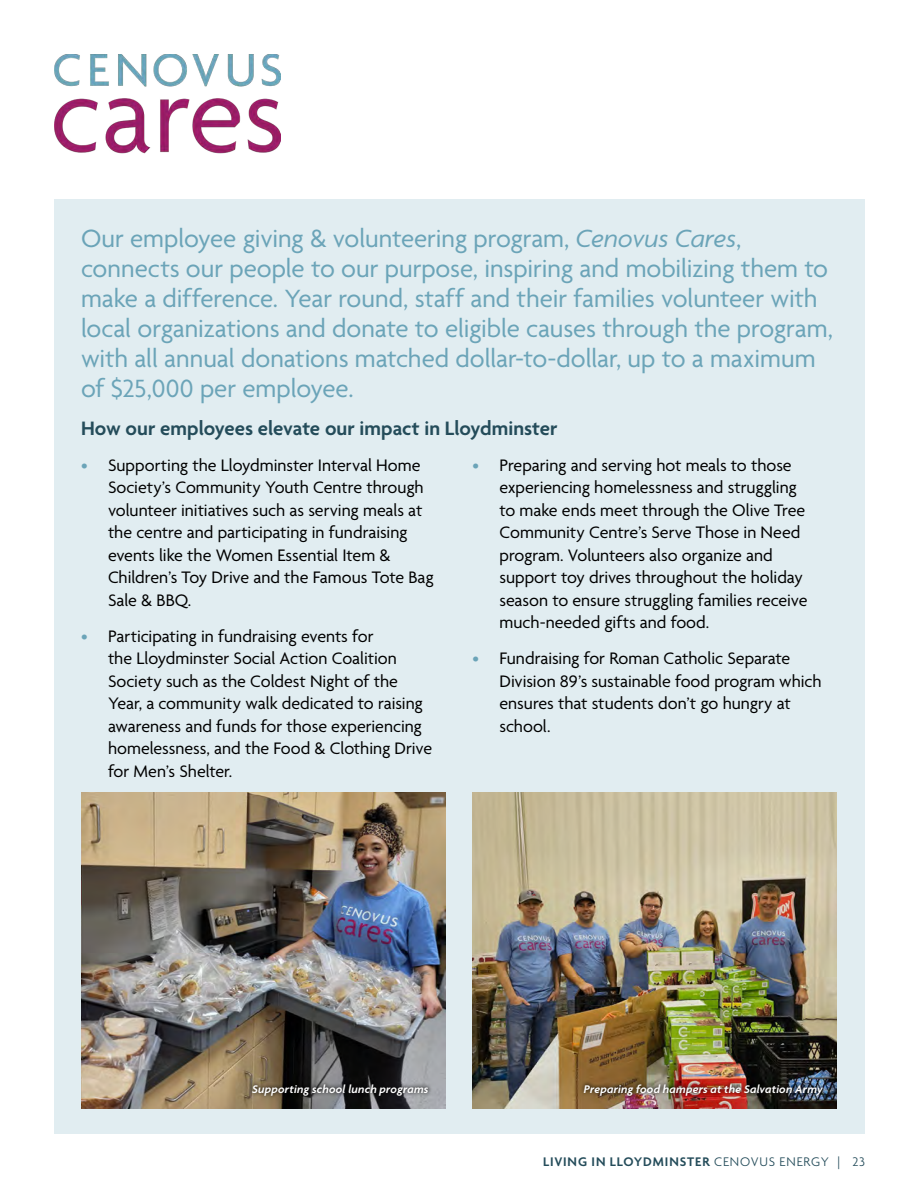
<style>
.page{position:relative;width:918px;height:1188px;background:#fff}
.page>*{position:absolute;margin:0;border:0;box-sizing:border-box;transform-origin:0 0}
.t1{font:27px/30px "Agenda";letter-spacing:-.005em;color:#6ba4b8}
.t2{font:600 21px "Agenda";color:#244c5a}
.t3{font:18px/22.5px "Agenda";color:#000}
.t4{font:600 13.5px "Agenda";letter-spacing:.065em;color:#244c5a}
.t5{font:italic 600 12px "Agenda";letter-spacing:.015em;color:#fff}
.s1{font-style:italic}
.s2{color:#6ba4b8}
.s3{font-weight:300}
</style>
<div class="page">
<div style="left:54px;top:199px;width:811px;height:935px;background:#e1edf1"></div>
<img style="left:81px;top:793px;width:365px;height:316px">
<img style="left:472px;top:793px;width:365px;height:316px">
<img style="left:54px;top:54px;width:226px;height:100px">
<img style="left:580px;top:1080px;width:247px;height:20px">
<svg style="left:248px;top:1080px;width:184px;height:20px;background:#474541"></svg>
<p class="t1" style="left:81px;top:226px;width:754px">Our employee giving &amp; volunteering program, <span class="s1">Cenovus Cares</span>, connects our people to our purpose, inspiring and mobilizing them to make a difference. Year round, staff and their families volunteer with local organizations and donate to eligible causes through the program, with all annual donations matched dollar-to-dollar, up to a maximum of $25,000 per employee.</p>
<p class="t2" style="left:81px;top:417px;width:478px">How our employees elevate our impact in Lloydminster</p>
<p class="t3" style="left:108px;top:455px;width:327px;text-indent:-27px"><span class="s2">•</span> Supporting the Lloydminster Interval Home Society’s Community Youth Centre through volunteer initiatives such as serving meals at the centre and participating in fundraising events like the Women Essential Item &amp; Children’s Toy Drive and the Famous Tote Bag Sale &amp; BBQ.</p>
<p class="t3" style="left:108px;top:626px;width:326px;text-indent:-27px"><span class="s2">•</span> Participating in fundraising events for<br>the Lloydminster Social Action Coalition Society such as the Coldest Night of the Year, a community walk dedicated to raising awareness and funds for those experiencing homelessness, and the Food &amp; Clothing Drive for Men’s Shelter.</p>
<p class="t3" style="left:499px;top:455px;width:310px;text-indent:-27px"><span class="s2">•</span> Preparing and serving hot meals to those experiencing homelessness and struggling to make ends meet through the Olive Tree Community Centre’s Serve Those in Need program. Volunteers also organize and support toy drives throughout the holiday season to ensure struggling families receive much‑needed gifts and food.</p>
<p class="t3" style="left:500px;top:649px;width:324px;text-indent:-27px"><span class="s2">•</span> Fundraising for Roman Catholic Separate Division 89’s sustainable food program which ensures that students don’t go hungry at school.</p>
<p class="t5" style="left:252px;top:1083px;width:178px">Supporting school lunch programs</p>
<p class="t5" style="left:584px;top:1083px;width:240px">Preparing food hampers at the Salvation Army</p>
<p class="t4" style="left:543px;top:1154px;width:323px">LIVING IN LLOYDMINSTER <span class="s3">CENOVUS ENERGY | 23</span></p>
</div>
